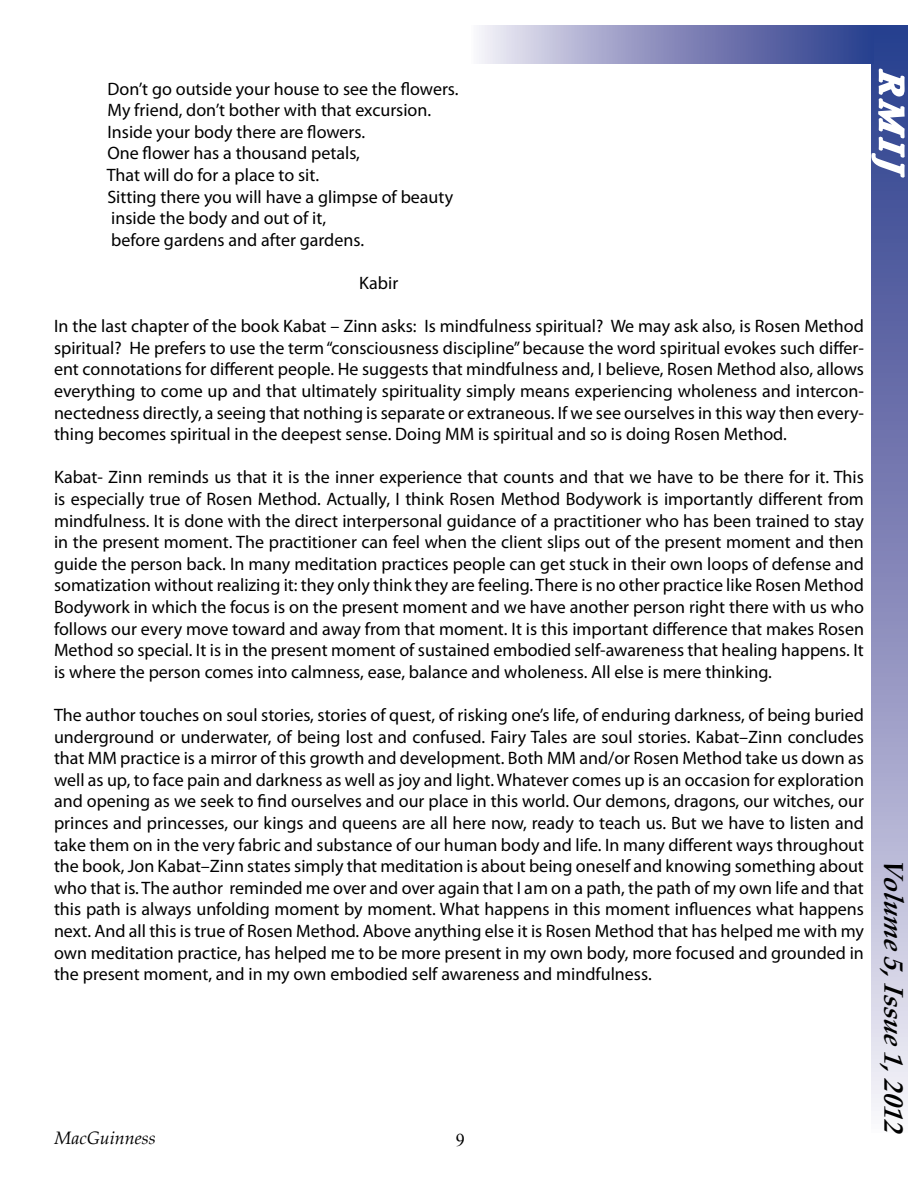
<style>
.page{position:relative;width:918px;height:1188px;background:#fff}
.page>*{position:absolute;margin:0;border:0;box-sizing:border-box;transform-origin:0 0}
.t1{font:italic 700 33px "Palatino Linotype";color:#fff}
.t2{font:italic 700 27px "Palatino Linotype";color:#000}
.t3{font:18px/21.6px "Myriad Pro";color:#000;text-align:justify}
.t4{font:italic 18px "Palatino Linotype";color:#000}
.t5{font:18px "Times New Roman";color:#000}
</style>
<div class="page">
<svg style="left:872px;top:258px;width:36px;height:853px;background:#9c9ec6"></svg>
<svg style="left:870px;top:25px;width:38px;height:233px;background:#5b6aa7"></svg>
<div style="left:471px;top:26px;width:402px;height:37px;background:linear-gradient(to right,#f0eaf4,#253688)"></div>
<p class="t3" style="left:107px;top:77px;width:353px;text-align:left">Don’t go outside your house to see the flowers.<br>My friend, don’t bother with that excursion.<br>Inside your body there are flowers.<br>One flower has a thousand petals,<br>That will do for a place to sit.<br>Sitting there you will have a glimpse of beauty inside the body and out of it,<br>before gardens and after gardens.</p>
<p class="t3" style="left:359px;top:272px;width:41px">Kabir</p>
<p class="t3" style="left:54px;top:315px;width:811px">In the last chapter of the book Kabat – Zinn asks: Is mindfulness spiritual? We may ask also, is Rosen Method spiritual? He prefers to use the term “consciousness discipline” because the word spiritual evokes such differ&shy;ent connotations for different people. He suggests that mindfulness and, I believe, Rosen Method also, allows everything to come up and that ultimately spirituality simply means experiencing wholeness and intercon&shy;nectedness directly, a seeing that nothing is separate or extraneous. If we see ourselves in this way then every&shy;thing becomes spiritual in the deepest sense. Doing MM is spiritual and so is doing Rosen Method.</p>
<p class="t3" style="left:54px;top:466px;width:812px">Kabat- Zinn reminds us that it is the inner experience that counts and that we have to be there for it. This is especially true of Rosen Method. Actually, I think Rosen Method Bodywork is importantly different from mindfulness. It is done with the direct interpersonal guidance of a practitioner who has been trained to stay in the present moment. The practitioner can feel when the client slips out of the present moment and then guide the person back. In many meditation practices people can get stuck in their own loops of defense and somatization without realizing it: they only think they are feeling. There is no other practice like Rosen Method Bodywork in which the focus is on the present moment and we have another person right there with us who follows our every move toward and away from that moment. It is this important difference that makes Rosen Method so special. It is in the present moment of sustained embodied self-awareness that healing happens. It is where the person comes into calmness, ease, balance and wholeness. All else is mere thinking.</p>
<p class="t3" style="left:54px;top:704px;width:812px">The author touches on soul stories, stories of quest, of risking one’s life, of enduring darkness, of being buried underground or underwater, of being lost and confused. Fairy Tales are soul stories. Kabat–Zinn concludes that MM practice is a mirror of this growth and development. Both MM and/or Rosen Method take us down as well as up, to face pain and darkness as well as joy and light. Whatever comes up is an occasion for exploration and opening as we seek to find ourselves and our place in this world. Our demons, dragons, our witches, our princes and princesses, our kings and queens are all here now, ready to teach us. But we have to listen and take them on in the very fabric and substance of our human body and life. In many different ways throughout the book, Jon Kabat–Zinn states simply that meditation is about being oneself and knowing something about who that is. The author reminded me over and over again that I am on a path, the path of my own life and that this path is always unfolding moment by moment. What happens in this moment influences what happens next. And all this is true of Rosen Method. Above anything else it is Rosen Method that has helped me with my own meditation practice, has helped me to be more present in my own body, more focused and grounded in the present moment, and in my own embodied self awareness and mindfulness.</p>
<p class="t4" style="left:55px;top:1125px;width:103px">MacGuinness</p>
<p class="t5" style="left:456px;top:1128px;width:10px">9</p>
<h1 class="t1" style="left:915px;top:70px;width:111px;rotate:90deg">RMIJ</h1>
<h2 class="t2" style="left:913px;top:858px;width:282px;rotate:90deg">Volume 5,Issue 1,2012</h2>
</div>
